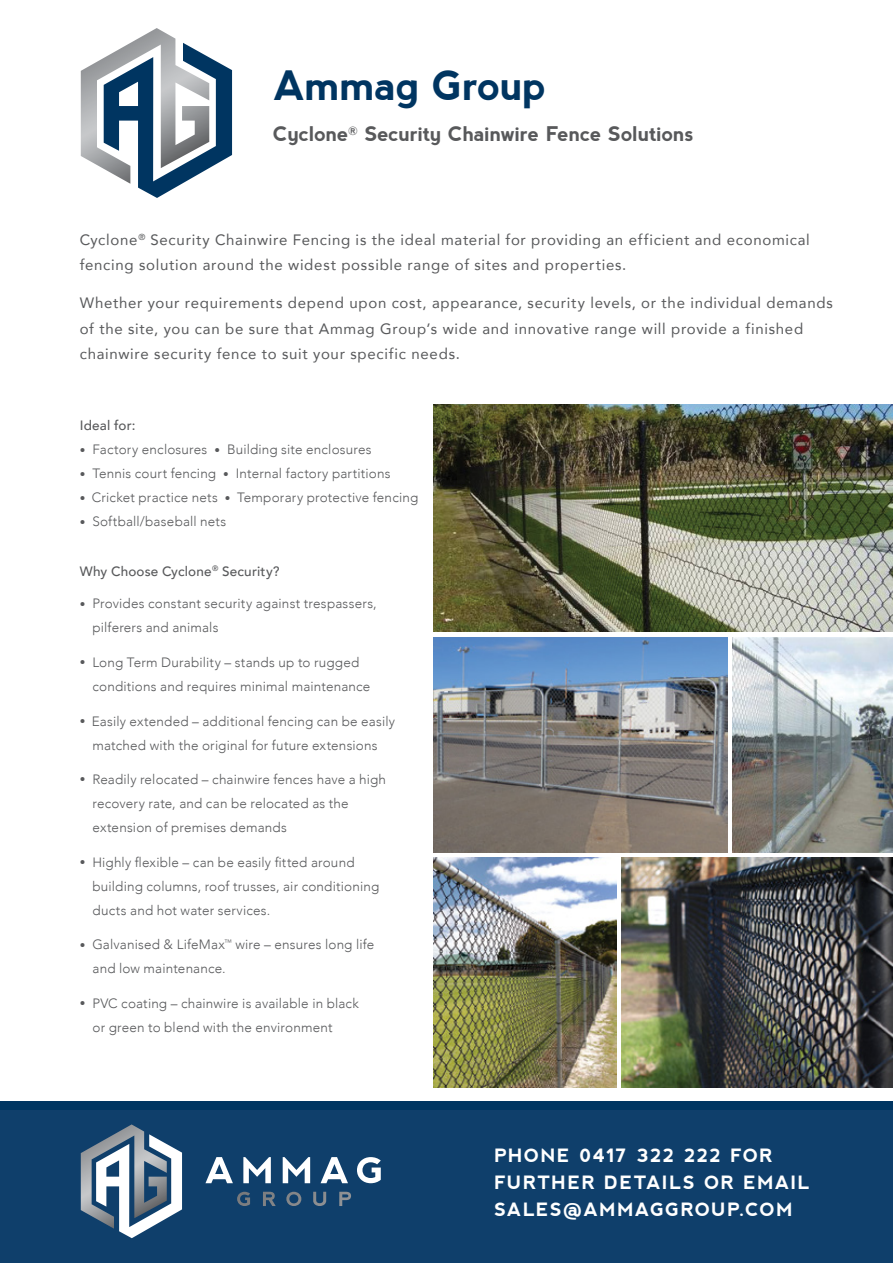
<style>
.page{position:relative;width:893px;height:1263px;background:#fff}
.page>*{position:absolute;margin:0;border:0;box-sizing:border-box;transform-origin:0 0}
.t1{font:700 40.5px "nevis";letter-spacing:-.005em;color:#003561}
.t2{font:700 20.25px "nevis";letter-spacing:-.005em;color:#58595b}
.t3{font:700 18.3px/26.8px "nevis";letter-spacing:.075em;color:#fff}
.t4{font:15px/25.5px "Avenir";letter-spacing:.05em;color:#58595b}
.t5{font:300 13.5px/24px "Avenir";letter-spacing:.015em;color:#58595b}
.t6{font:500 13.5px "Avenir";letter-spacing:.015em;color:#58595b}
.s1{font-size:11.25px}
</style>
<div class="page">
<div style="left:0;top:1101px;width:893px;height:162px;background:#0f3f6b"></div>
<img style="left:434px;top:637px;width:293px;height:215px">
<svg style="left:81px;top:1124px;width:101px;height:114px"></svg>
<svg style="left:205px;top:1157px;width:28px;height:26px"></svg>
<svg style="left:243px;top:1157px;width:28px;height:26px"></svg>
<svg style="left:283px;top:1157px;width:27px;height:26px"></svg>
<svg style="left:321px;top:1157px;width:27px;height:26px"></svg>
<svg style="left:357px;top:1157px;width:24px;height:26px"></svg>
<svg style="left:237px;top:1192px;width:114px;height:14px"></svg>
<img style="left:622px;top:858px;width:271px;height:229px">
<div style="left:0;top:1101px;width:893px;height:8px;background:#003561"></div>
<svg style="left:81px;top:28px;width:151px;height:170px"></svg>
<img style="left:434px;top:858px;width:183px;height:229px">
<img style="left:434px;top:405px;width:459px;height:226px">
<img style="left:732px;top:637px;width:161px;height:215px">
<h1 class="t1" style="left:273px;top:62px;width:274px">Ammag Group</h1>
<h2 class="t2" style="left:273px;top:123px;width:422px">Cyclone<sup>®</sup> Security Chainwire Fence Solutions</h2>
<p class="t4" style="left:80px;top:226px;width:732px">Cyclone<sup>®</sup> Security Chainwire Fencing is the ideal material for providing an efficient and economical fencing solution around the widest possible range of sites and properties.</p>
<p class="t4" style="left:80px;top:290px;width:755px">Whether your requirements depend upon cost, appearance, security levels, or the individual demands of the site, you can be sure that Ammag Group’s wide and innovative range will provide a finished chainwire security fence to suit your specific needs.</p>
<p class="t6" style="left:80px;top:414px;width:57px">Ideal for:</p>
<p class="t5" style="left:80px;top:438px;width:293px"><span class="s1">•</span> Factory enclosures <span class="s1">•</span> Building site enclosures</p>
<p class="t5" style="left:80px;top:462px;width:312px"><span class="s1">•</span> Tennis court fencing <span class="s1">•</span> Internal factory partitions</p>
<p class="t5" style="left:80px;top:486px;width:340px"><span class="s1">•</span> Cricket practice nets <span class="s1">•</span> Temporary protective fencing</p>
<p class="t5" style="left:80px;top:510px;width:148px"><span class="s1">•</span> Softball/baseball nets</p>
<p class="t6" style="left:80px;top:559px;width:201px">Why Choose Cyclone<sup>®</sup> Security?</p>
<p class="t5" style="left:92px;top:592px;width:286px;text-indent:-13px"><span class="s1">•</span> Provides constant security against trespassers, pilferers and animals</p>
<p class="t5" style="left:92px;top:650px;width:279px;text-indent:-13px"><span class="s1">•</span> Long Term Durability – stands up to rugged conditions and requires minimal maintenance</p>
<p class="t5" style="left:80px;top:709px;width:317px;text-align:center"><span class="s1">•</span> Easily extended – additional fencing can be easily matched with the original for future extensions</p>
<p class="t5" style="left:92px;top:767px;width:295px;text-indent:-13px"><span class="s1">•</span> Readily relocated – chainwire fences have a high recovery rate, and can be relocated as the extension of premises demands</p>
<p class="t5" style="left:92px;top:850px;width:288px;text-indent:-13px"><span class="s1">•</span> Highly flexible – can be easily fitted around building columns, roof trusses, air conditioning ducts and hot water services.</p>
<p class="t5" style="left:92px;top:933px;width:283px;text-indent:-13px"><span class="s1">•</span> Galvanised &amp; LifeMax<sup>™</sup> wire – ensures long life and low maintenance.</p>
<p class="t5" style="left:92px;top:991px;width:268px;text-indent:-13px"><span class="s1">•</span> PVC coating – chainwire is available in black or green to blend with the environment</p>
<h3 class="t3" style="left:494px;top:1142px;width:317px">PHONE 0417 322 222 FOR<br>FURTHER DETAILS OR EMAIL<br>SALES@AMMAGGROUP.COM</h3>
</div>
